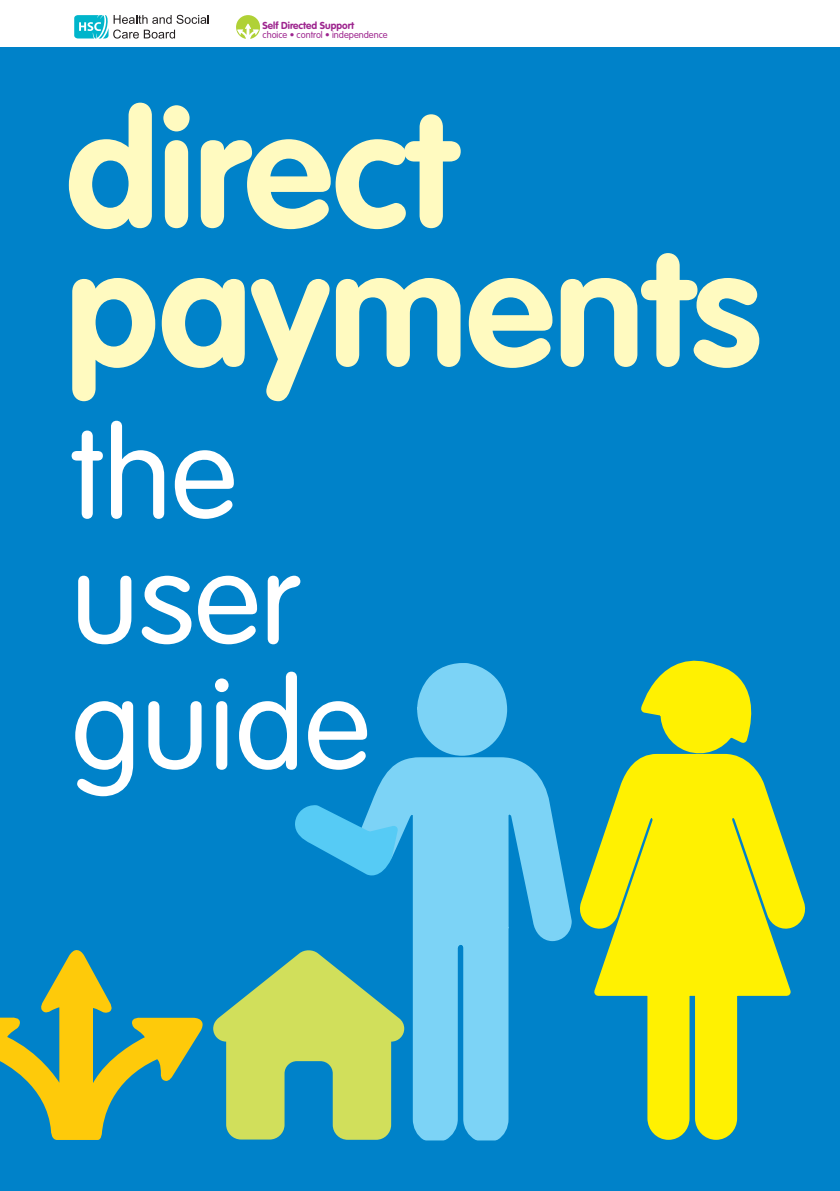
<style>
.page{position:relative;width:840px;height:1191px;background:#fff}
.page>*{position:absolute;margin:0;border:0;box-sizing:border-box;transform-origin:0 0}
.t1{font:700 161.6px/138.8px "VAG Rounded";color:#fffac0}
.t2{font:300 126px/125.4px "VAG Rounded";color:#fff}
.t3{font:700 10px "VAG Rounded";color:#9d248e}
.t4{font:300 9.2px "VAG Rounded";color:#9d248e}
</style>
<div class="page">
<div style="left:0;top:48px;width:839px;height:1143px;background:#0082c9"></div>
<svg style="left:74px;top:15px;width:135px;height:24px"></svg>
<div style="left:236px;top:15px;width:24px;height:24px;background:#b0d136;border-radius:50%"></div>
<svg style="left:237px;top:23px;width:22px;height:16px"></svg>
<svg style="left:343px;top:757px;width:228px;height:384px"></svg>
<svg style="left:413px;top:663px;width:98px;height:96px"></svg>
<svg style="left:571px;top:761px;width:235px;height:379px"></svg>
<svg style="left:636px;top:660px;width:124px;height:103px"></svg>
<svg style="left:0;top:950px;width:203px;height:190px"></svg>
<svg style="left:213px;top:801px;width:191px;height:338px"></svg>
<p class="t3" style="left:262px;top:19px;width:93px">Self Directed Support</p>
<p class="t4" style="left:262px;top:30px;width:126px">choice • control • independence</p>
<h1 class="t1" style="left:66px;top:99px;width:696px">direct payments</h1>
<h2 class="t2" style="left:71px;top:411px;width:301px">the user guide</h2>
</div>
